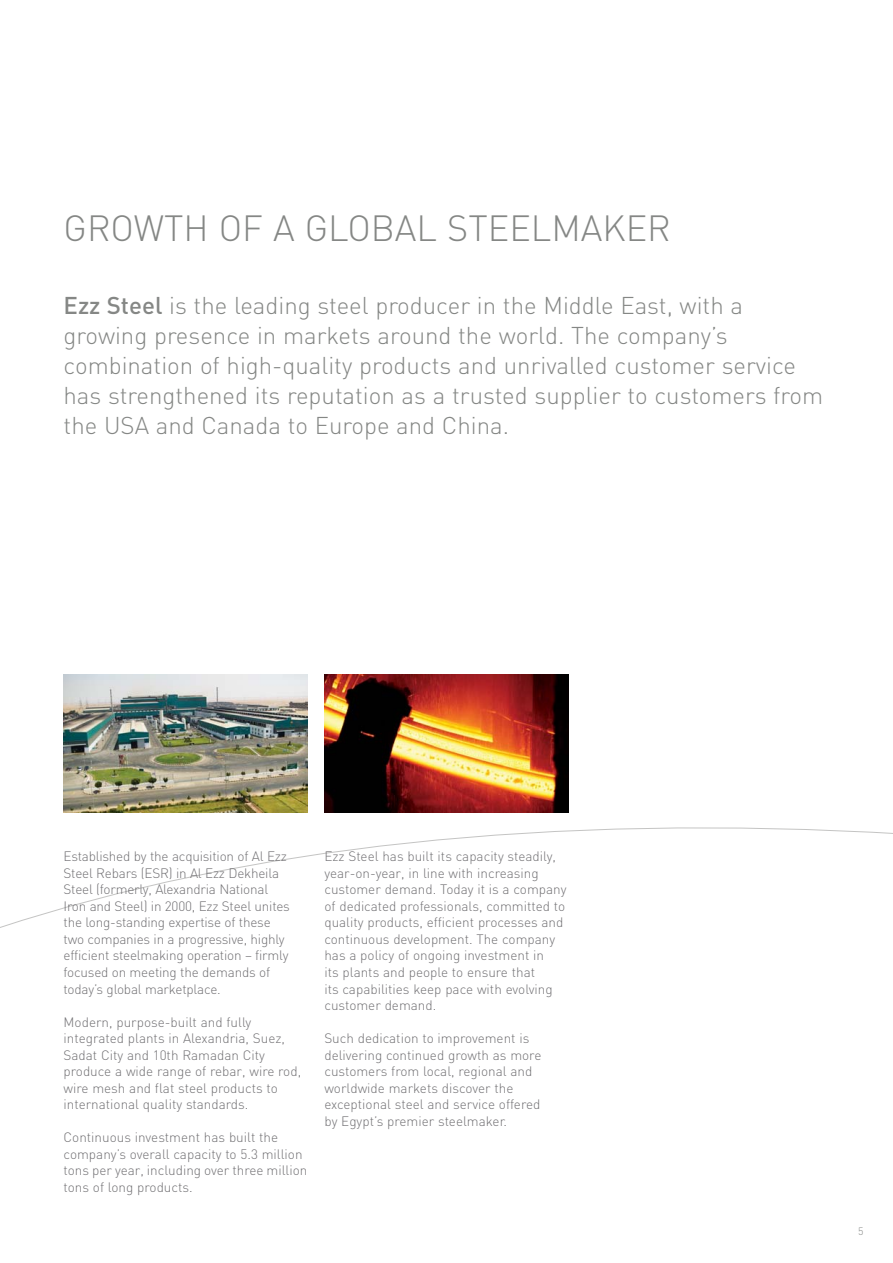
<style>
.page{position:relative;width:893px;height:1263px;background:#fff}
.page>*{position:absolute;margin:0;border:0;box-sizing:border-box;transform-origin:0 0}
.t1{font:300 36px "DIN";color:#858785}
.t2{font:300 24px/30px "DIN";color:#858785}
.t3{font:300 13.5px/16.5px "DIN";color:#717073}
.t4{font:300 10.5px "DIN";color:#858785}
.s1{font-weight:500}
</style>
<div class="page">
<img style="left:64px;top:675px;width:243px;height:137px">
<img style="left:324px;top:675px;width:244px;height:137px">
<svg style="left:0;top:812px;width:893px;height:116px"></svg>
<h1 class="t1" style="left:64px;top:215px;width:609px">GROWTH OF A GLOBAL STEELMAKER</h1>
<p class="t2" style="left:64px;top:293px;width:761px"><span class="s1">Ezz Steel</span> is the leading steel producer in the Middle East, with a growing presence in markets around the world. The company’s combination of high-quality products and unrivalled customer service has strengthened its reputation as a trusted supplier to customers from the USA and Canada to Europe and China.</p>
<p class="t3" style="left:64px;top:850px;width:228px">Established by the acquisition of Al Ezz Steel Rebars (ESR) in Al Ezz Dekheila Steel (formerly, Alexandria National Iron and Steel) in 2000, Ezz Steel unites the long-standing expertise of these two companies in a progressive, highly efficient steelmaking operation – firmly focused on meeting the demands of today’s global marketplace.</p>
<p class="t3" style="left:64px;top:1015px;width:239px">Modern, purpose-built and fully integrated plants in Alexandria, Suez, Sadat City and 10th Ramadan City produce a wide range of rebar, wire rod, wire mesh and flat steel products to international quality standards.</p>
<p class="t3" style="left:64px;top:1130px;width:245px">Continuous investment has built the company’s overall capacity to 5.3 million tons per year, including over three million tons of long products.</p>
<p class="t3" style="left:324px;top:850px;width:244px">Ezz Steel has built its capacity steadily, year-on-year, in line with increasing customer demand. Today it is a company of dedicated professionals, committed to quality products, efficient processes and continuous development. The company has a policy of ongoing investment in<br>its plants and people to ensure that<br>its capabilities keep pace with evolving customer demand.</p>
<p class="t3" style="left:324px;top:1031px;width:218px">Such dedication to improvement is delivering continued growth as more customers from local, regional and worldwide markets discover the exceptional steel and service offered by Egypt’s premier steelmaker.</p>
<p class="t4" style="left:858px;top:1227px;width:7px">5</p>
</div>
